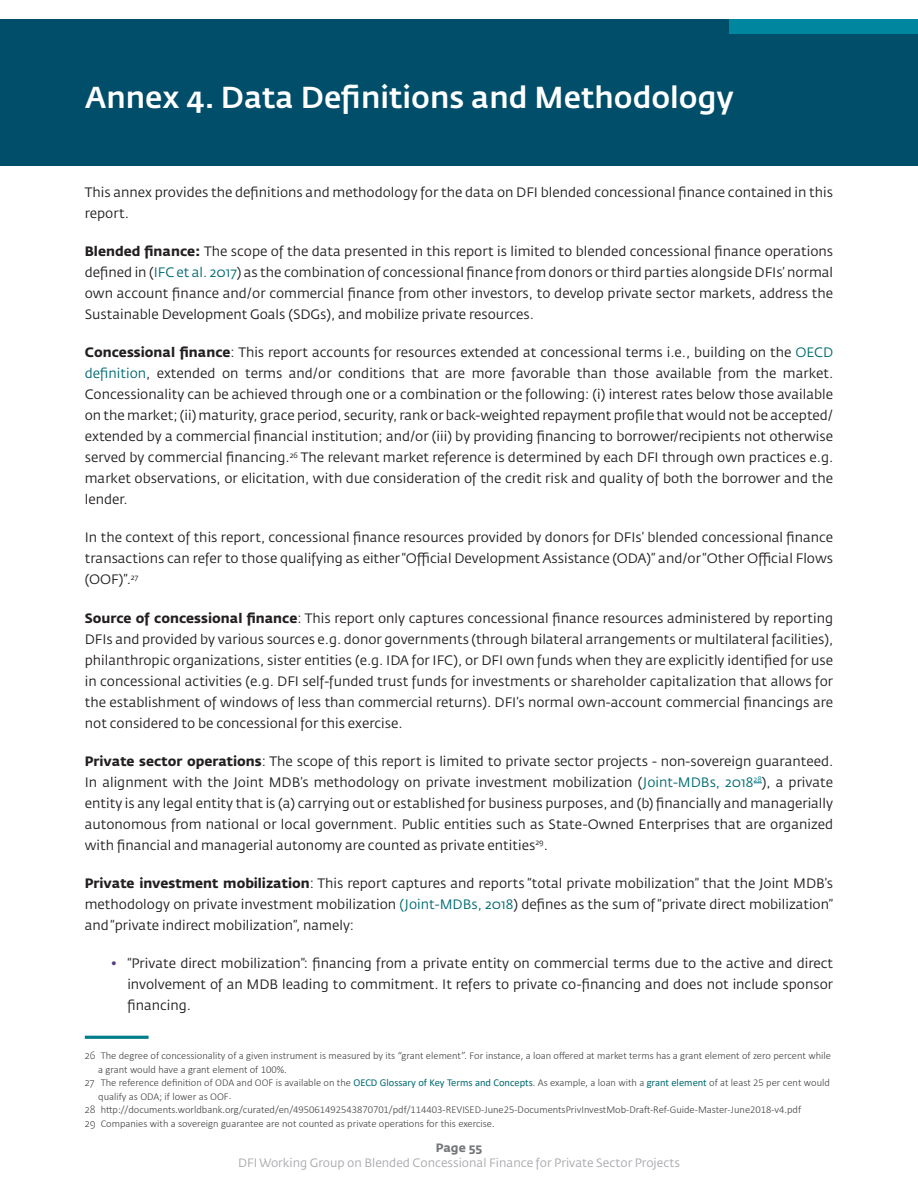
<style>
.page{position:relative;width:918px;height:1188px;background:#fff}
.page>*{position:absolute;margin:0;border:0;box-sizing:border-box;transform-origin:0 0}
.A_Header{font:500 30px "Fedra Sans Std";color:#fff}
.Body_Text{font:13.5px/21px "Fedra Sans Std";color:#231f20;text-align:justify}
.t1{font:12px "Fedra Sans Std";color:#a8a9ad}
.t2{font:700 12px "Fedra Sans Std";color:#76787b}
.Footnote{font:300 10.5px/13.5px "Calibri";color:#3e3e3f}
.s1{font-weight:700}
.s2{color:#006a71}
.s3{font-weight:700;color:#533b81}
.s4{font-family:"Fedra Sans Std"}
.s5{font-weight:400;color:#006a71}
</style>
<div class="page">
<div style="left:0;top:19px;width:918px;height:15px;background:#004e6a"></div>
<div style="left:729px;top:19px;width:189px;height:15px;background:#00879f"></div>
<div style="left:1px;top:35px;width:917px;height:131px;background:#004e6a"></div>
<hr style="left:85px;top:1036px;width:64px;height:3px;background:#007d8c">
<p class="A_Header" style="left:85px;top:79px;width:651px">Annex 4. Data Definitions and Methodology</p>
<p class="Body_Text" style="left:85px;top:182px;width:750px">This annex provides the definitions and methodology for the data on DFI blended concessional finance contained in this report.</p>
<p class="Body_Text" style="left:85px;top:241px;width:750px"><span class="s1">Blended finance:</span> The scope of the data presented in this report is limited to blended concessional finance operations defined in (<span class="s2">IFC et al. 2017</span>) as the combination of concessional finance from donors or third parties alongside DFIs’ normal own account finance and/or commercial finance from other investors, to develop private sector markets, address the Sustainable Development Goals (SDGs), and mobilize private resources.</p>
<p class="Body_Text" style="left:85px;top:342px;width:750px"><span class="s1">Concessional finance</span>: This report accounts for resources extended at concessional terms i.e., building on the <span class="s2">OECD definition</span>, extended on terms and/or conditions that are more favorable than those available from the market.<br>Concessionality can be achieved through one or a combination or the following: (i) interest rates below those available on the market; (ii) maturity, grace period, security, rank or back-weighted repayment profile that would not be accepted/ extended by a commercial financial institution; and/or (iii) by providing financing to borrower/recipients not otherwise served by commercial financing.<sup>26</sup> The relevant market reference is determined by each DFI through own practices e.g. market observations, or elicitation, with due consideration of the credit risk and quality of both the borrower and the lender.</p>
<p class="Body_Text" style="left:85px;top:527px;width:750px">In the context of this report, concessional finance resources provided by donors for DFIs’ blended concessional finance transactions can refer to those qualifying as either “Official Development Assistance (ODA)” and/or “Other Official Flows (OOF)”.<sup>27</sup></p>
<p class="Body_Text" style="left:85px;top:607px;width:750px"><span class="s1">Source of concessional finance</span>: This report only captures concessional finance resources administered by reporting DFIs and provided by various sources e.g. donor governments (through bilateral arrangements or multilateral facilities), philanthropic organizations, sister entities (e.g. IDA for IFC), or DFI own funds when they are explicitly identified for use in concessional activities (e.g. DFI self-funded trust funds for investments or shareholder capitalization that allows for the establishment of windows of less than commercial returns). DFI’s normal own-account commercial financings are not considered to be concessional for this exercise.</p>
<p class="Body_Text" style="left:85px;top:750px;width:750px"><span class="s1">Private sector operations</span>: The scope of this report is limited to private sector projects - non-sovereign guaranteed.<br>In alignment with the Joint MDB’s methodology on private investment mobilization (<span class="s2">Joint-MDBs, 2018</span><sup>28</sup>), a private entity is any legal entity that is (a) carrying out or established for business purposes, and (b) financially and managerially autonomous from national or local government. Public entities such as State-Owned Enterprises that are organized with financial and managerial autonomy are counted as private entities<sup>29</sup>.</p>
<p class="Body_Text" style="left:85px;top:872px;width:750px"><span class="s1">Private investment mobilization</span>: This report captures and reports “total private mobilization” that the Joint MDB’s methodology on private investment mobilization <span class="s2">(Joint-MDBs, 2018</span>) defines as the sum of “private direct mobilization” and “private indirect mobilization”, namely:</p>
<p class="Body_Text" style="left:127px;top:952px;width:707px;text-indent:-17px"><span class="s3">•</span> “Private direct mobilization”: financing from a private entity on commercial terms due to the active and direct involvement of an MDB leading to commitment. It refers to private co-financing and does not include sponsor financing.</p>
<p class="Footnote" style="left:98px;top:1049px;width:734px;text-indent:-14px"><span class="s4">26</span> The degree of concessionality of a given instrument is measured by its “grant element”. For instance, a loan offered at market terms has a grant element of zero percent while a grant would have a grant element of 100%.</p>
<p class="Footnote" style="left:98px;top:1076px;width:733px;text-indent:-14px"><span class="s4">27</span> The reference definition of ODA and OOF is available on the <span class="s5">OECD Glossary of Key Terms and Concepts</span>. As example, a loan with a <span class="s5">grant element</span> of at least 25 per cent would qualify as ODA; if lower as OOF.</p>
<p class="Footnote" style="left:85px;top:1103px;width:718px"><span class="s4">28</span> http://documents.worldbank.org/curated/en/495061492543870701/pdf/114403-REVISED-June25-DocumentsPrivInvestMob-Draft-Ref-Guide-Master-June2018-v4.pdf</p>
<p class="Footnote" style="left:85px;top:1116px;width:411px"><span class="s4">29</span> Companies with a sovereign guarantee are not counted as private operations for this exercise.</p>
<p class="t2" style="left:436px;top:1141px;width:48px">Page 55</p>
<p class="t1" style="left:238px;top:1156px;width:443px">DFI Working Group on Blended Concessional Finance for Private Sector Projects</p>
</div>
